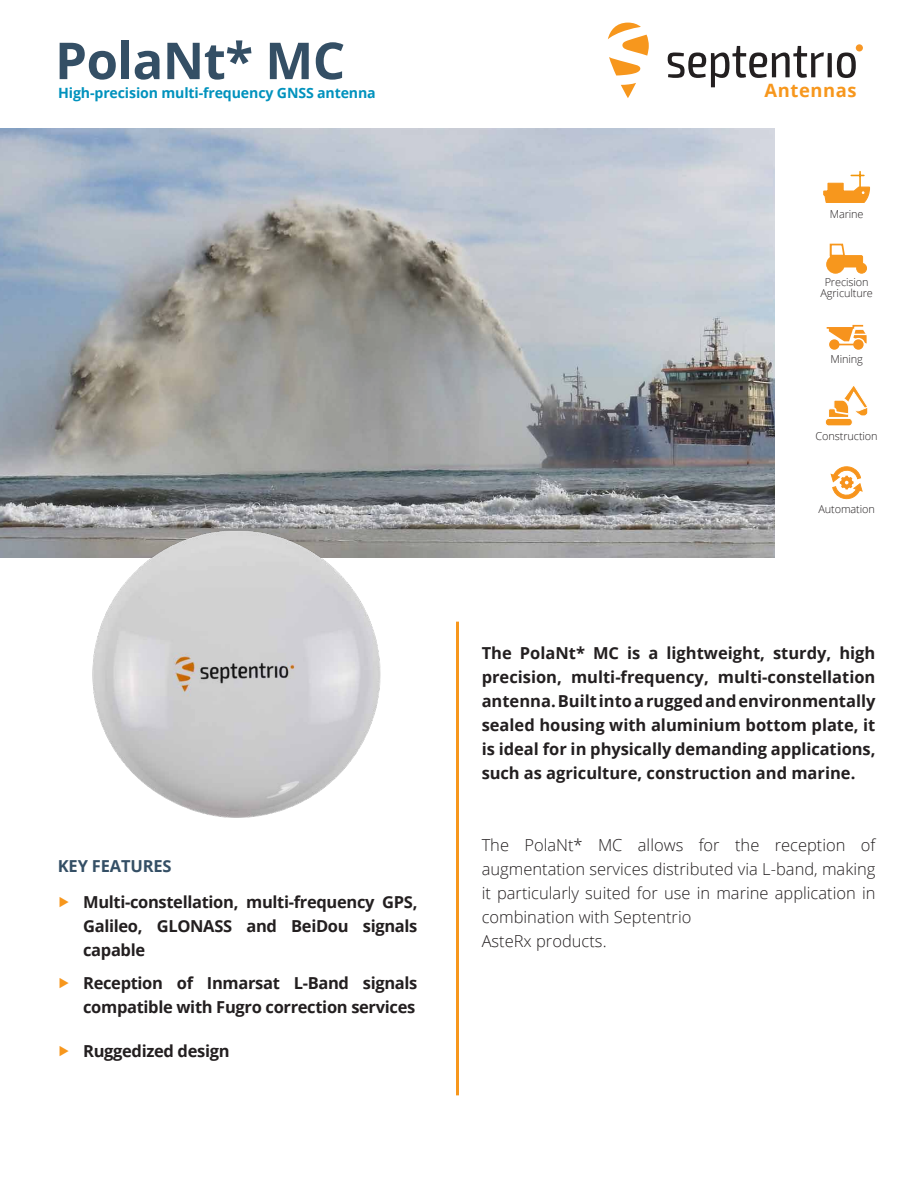
<style>
.page{position:relative;width:918px;height:1188px;background:#fff}
.page>*{position:absolute;margin:0;border:0;box-sizing:border-box;transform-origin:0 0}
.t1{font:700 51px "Open Sans";letter-spacing:-.01em;color:#344f65}
.t2{font:700 18.45px "Open Sans";letter-spacing:.03em;color:#f7971d}
.t3{font:700 16.5px/24px "Open Sans";letter-spacing:-.02em;color:#231f20;text-align:justify}
.t4{font:300 16.5px/24px "Open Sans";color:#231f20}
.t5{font:700 16.5px "Open Sans";letter-spacing:-.01em;color:#344f65}
.t6{font:700 14.1px "Open Sans";letter-spacing:-.01em;color:#0092bd}
.t7{font:300 10.95px/10.9px "Open Sans";letter-spacing:-.01em;color:#231f20;text-align:center}
</style>
<div class="page">
<img style="left:0;top:128px;width:775px;height:430px">
<img style="left:54px;top:489px;width:362px;height:329px">
<hr style="left:456px;top:622px;width:3px;height:473px;background:#f7971d">
<svg style="left:828px;top:339px;width:12px;height:11px"></svg>
<div style="left:828px;top:338px;width:13px;height:13px;border:1px solid #fff;border-radius:50%"></div>
<svg style="left:852px;top:339px;width:12px;height:11px"></svg>
<div style="left:852px;top:338px;width:13px;height:13px;border:1px solid #fff;border-radius:50%"></div>
<svg style="left:826px;top:324px;width:41px;height:23px"></svg>
<div style="left:825px;top:418px;width:27px;height:8px;background:#f7971d;border-radius:4px"></div>
<div style="left:825px;top:418px;width:28px;height:8px;border:1px solid #fff;border-radius:4px"></div>
<svg style="left:828px;top:386px;width:40px;height:31px"></svg>
<svg style="left:823px;top:172px;width:47px;height:31px"></svg>
<div style="left:857px;top:263px;width:10px;height:10px;background:#f7971d;border-radius:50%"></div>
<div style="left:856px;top:263px;width:11px;height:10px;border:1px solid #f7971d;border-radius:50%"></div>
<div style="left:827px;top:256px;width:17px;height:17px;background:#f7971d;border-radius:50%"></div>
<div style="left:826px;top:255px;width:19px;height:18px;border:1px solid #f7971d;border-radius:50%"></div>
<svg style="left:829px;top:243px;width:34px;height:25px"></svg>
<svg style="left:830px;top:466px;width:33px;height:34px"></svg>
<svg style="left:608px;top:23px;width:41px;height:53px"></svg>
<svg style="left:621px;top:83px;width:15px;height:15px"></svg>
<div style="left:856px;top:44px;width:7px;height:7px;background:#f79725;border-radius:50%"></div>
<svg style="left:668px;top:46px;width:188px;height:41px"></svg>
<h1 class="t1" style="left:55px;top:25px;width:292px">PolaNt* MC</h1>
<p class="t6" style="left:58px;top:82px;width:319px">High-precision multi-frequency GNSS antenna</p>
<p class="t5" style="left:58px;top:854px;width:115px">KEY FEATURES</p>
<p class="t3" style="left:83px;top:890px;width:336px">Multi-constellation, multi-frequency GPS, Galileo, GLONASS and BeiDou signals capable</p>
<p class="t3" style="left:83px;top:970px;width:336px">Reception of Inmarsat L-Band signals compatible with Fugro correction services</p>
<p class="t3" style="left:83px;top:1039px;width:148px">Ruggedized design</p>
<p class="t2" style="left:765px;top:77px;width:93px">Antennas</p>
<p class="t7" style="left:830px;top:208px;width:35px">Marine</p>
<p class="t7" style="left:820px;top:277px;width:54px">Precision<br>Agriculture</p>
<p class="t7" style="left:830px;top:353px;width:34px">Mining</p>
<p class="t7" style="left:816px;top:430px;width:64px">Construction</p>
<p class="t7" style="left:818px;top:504px;width:58px">Automation</p>
<p class="t3" style="left:482px;top:641px;width:395px">The PolaNt* MC is a lightweight, sturdy, high precision, multi-frequency, multi-constellation antenna. Built into a rugged and environmentally sealed housing with aluminium bottom plate, it is ideal for in physically demanding applications, such as agriculture, construction and marine.</p>
<p class="t4" style="left:482px;top:833px;width:395px">The PolaNt* MC allows for the reception of augmentation services distributed via L-band, making it particularly suited for use in marine application in combination with Septentrio<br>AsteRx products.</p>
</div>
